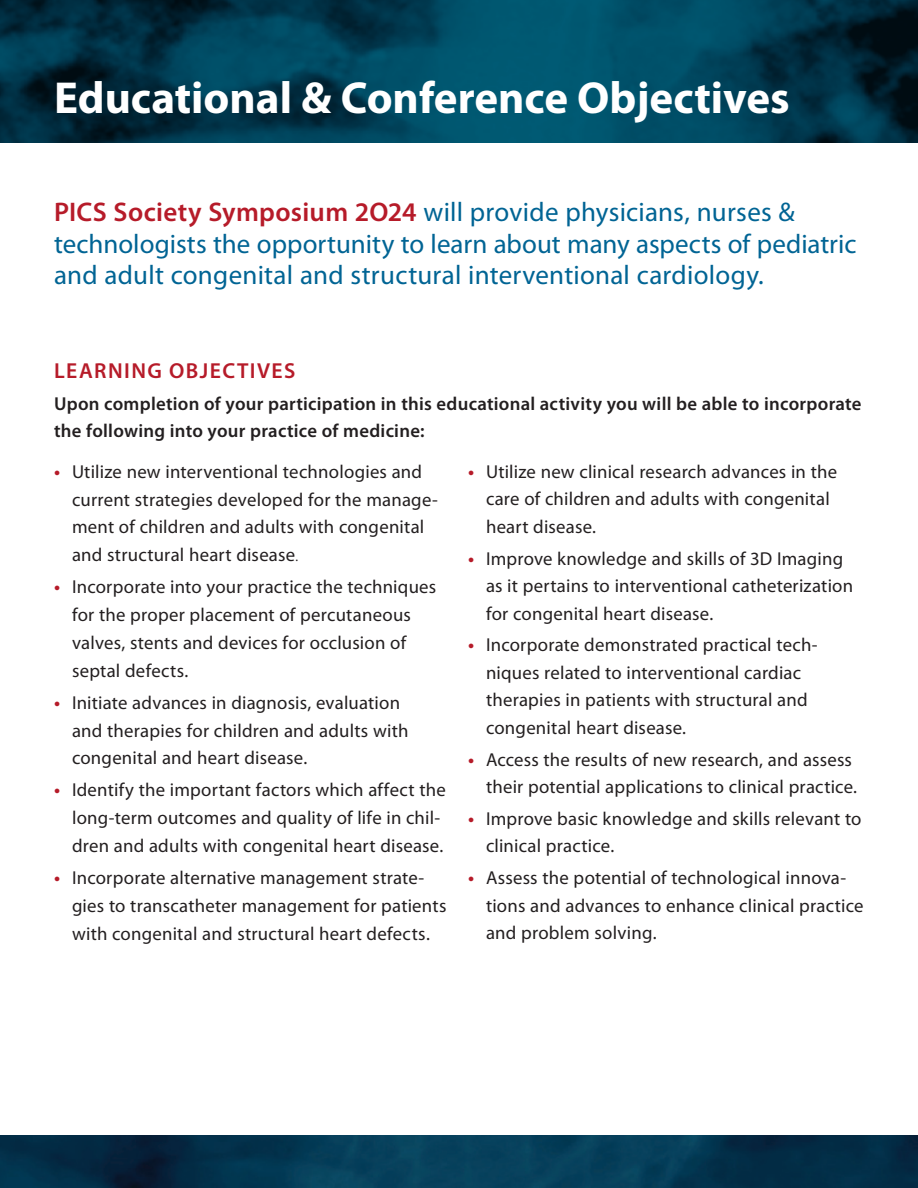
<style>
.page{position:relative;width:918px;height:1188px;background:#fff}
.page>*{position:absolute;margin:0;border:0;box-sizing:border-box;transform-origin:0 0}
.A_Head{font:700 45px "Myriad Pro";color:#fff}
.Opening_Text{font:27px/31.5px "Myriad Pro";letter-spacing:.01em;color:#006494}
.Subhead{font:600 21.75px "Myriad Pro";letter-spacing:.065em;color:#b61b29}
.Bullet_Text{font:18.75px/27.8px "Myriad Pro";letter-spacing:.01em;color:#231f20}
.B_Head_opening_text{font:600 18.75px/27.5px "Myriad Pro";letter-spacing:.015em;color:#231f20}
.s1{font-weight:600;color:#b61b29}
.s2{font-weight:600;font-size:19.5px;color:#b61b29}
.s3{font-weight:300}
</style>
<div class="page">
<img style="left:0;top:0;width:918px;height:143px">
<img style="left:0;top:1136px;width:918px;height:52px">
<p class="A_Head" style="left:54px;top:69px;width:737px">Educational &amp; Conference Objectives</p>
<p class="Opening_Text" style="left:54px;top:196px;width:804px"><span class="s1">PICS Society Symposium 2O24</span> will provide physicians, nurses &amp; technologists the opportunity to learn about many aspects of pediatric and adult congenital and structural interventional cardiology.</p>
<p class="Subhead" style="left:54px;top:357px;width:243px">LEARNING OBJECTIVES</p>
<p class="B_Head_opening_text" style="left:54px;top:390px;width:809px">Upon completion of your participation in this educational activity you will be able to incorporate the following into your practice of medicine:</p>
<p class="Bullet_Text" style="left:72px;top:457px;width:367px;text-indent:-18px"><span class="s2">•</span> Utilize new interventional technologies and current strategies developed for the manage&shy;ment of children and adults with congenital and structural heart disease<span class="s3">.</span></p>
<p class="Bullet_Text" style="left:72px;top:573px;width:366px;text-indent:-18px"><span class="s2">•</span> Incorporate into your practice the techniques for the proper placement of percutaneous valves, stents and devices for occlusion of septal defects.</p>
<p class="Bullet_Text" style="left:72px;top:688px;width:338px;text-indent:-18px"><span class="s2">•</span> Initiate advances in diagnosis, evaluation and therapies for children and adults with congenital and heart disease.</p>
<p class="Bullet_Text" style="left:72px;top:776px;width:375px;text-indent:-18px"><span class="s2">•</span> Identify the important factors which affect the long-term outcomes and quality of life in chil&shy;dren and adults with congenital heart disease.</p>
<p class="Bullet_Text" style="left:72px;top:864px;width:376px;text-indent:-18px"><span class="s2">•</span> Incorporate alternative management strate&shy;gies to transcatheter management for patients with congenital and structural heart defects.</p>
<p class="Bullet_Text" style="left:486px;top:458px;width:353px;text-indent:-18px"><span class="s2">•</span> Utilize new clinical research advances in the care of children and adults with congenital heart disease.</p>
<p class="Bullet_Text" style="left:486px;top:544px;width:369px;text-indent:-18px"><span class="s2">•</span> Improve knowledge and skills of 3D Imaging as it pertains to interventional catheterization for congenital heart disease.</p>
<p class="Bullet_Text" style="left:486px;top:631px;width:333px;text-indent:-18px"><span class="s2">•</span> Incorporate demonstrated practical tech&shy;niques related to interventional cardiac therapies in patients with structural and congenital heart disease.</p>
<p class="Bullet_Text" style="left:468px;top:745px;width:391px;text-align:right"><span class="s2">•</span> Access the results of new research, and assess their potential applications to clinical practice.</p>
<p class="Bullet_Text" style="left:486px;top:805px;width:377px;text-indent:-18px"><span class="s2">•</span> Improve basic knowledge and skills relevant to clinical practice.</p>
<p class="Bullet_Text" style="left:486px;top:864px;width:379px;text-indent:-18px"><span class="s2">•</span> Assess the potential of technological innova&shy;tions and advances to enhance clinical practice and problem solving.</p>
</div>
